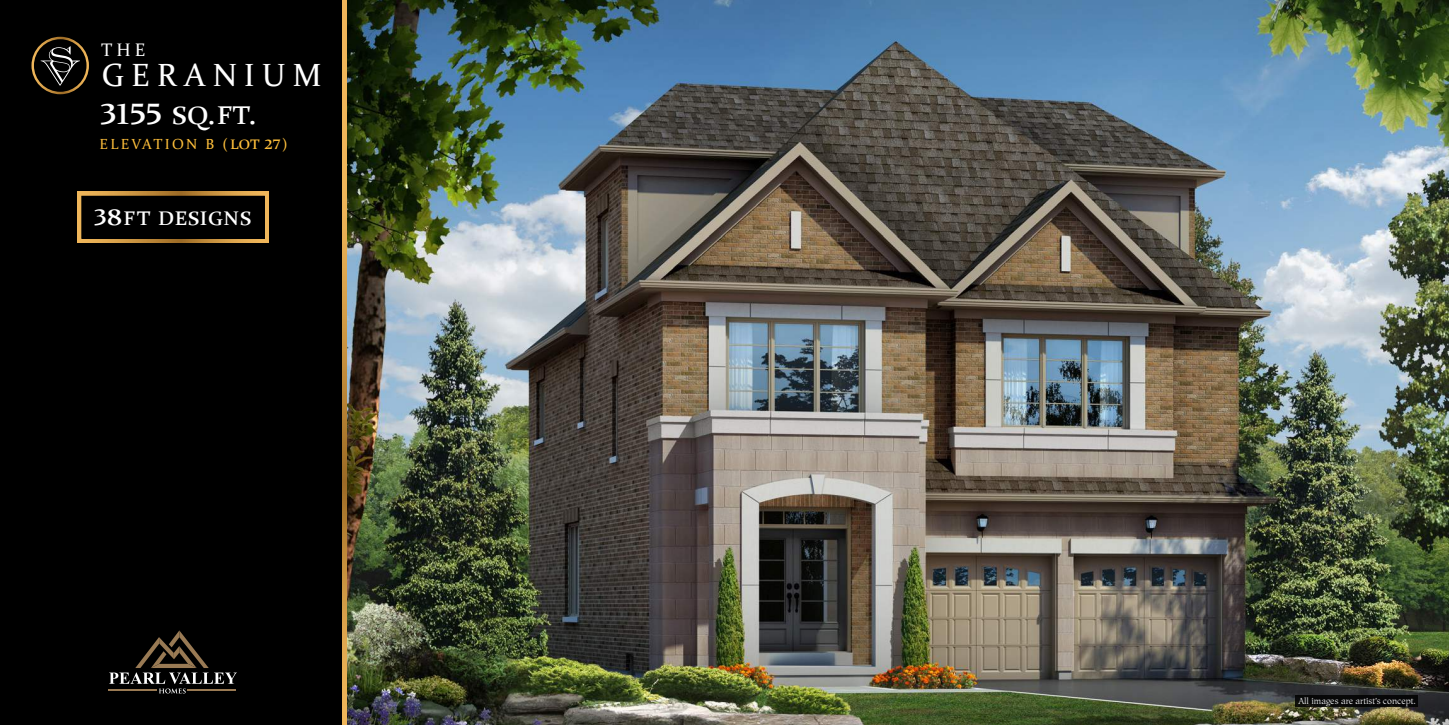
<style>
.page{position:relative;width:1449px;height:725px;background:#fff}
.page>*{position:absolute;margin:0;border:0;box-sizing:border-box;transform-origin:0 0}
.t1{font:34.12px "Constantia";color:#fff}
.t2{font:32.11px "Constantia";letter-spacing:.22em;color:#fff}
.t3{font:26.25px "Constantia";color:#fff}
.t4{font:18.11px "Constantia";color:#fff}
.t5{font:14.61px "Constantia";letter-spacing:.16em;color:#febf3b}
.t6{font:8.75px "Hiroshige Std";color:#e6e7e8}
.s1{font-size:39.38px}
.s2{font-size:18.38px}
.s3{font-size:30.62px}
</style>
<div class="page">
<div style="left:0;top:0;width:1449px;height:724px;background:#000"></div>
<img style="left:346px;top:0;width:1103px;height:724px">
<svg style="left:32px;top:37px;width:57px;height:57px"></svg>
<svg style="left:343px;top:0;width:3px;height:724px;background:#d59e48"></svg>
<div style="left:1295px;top:695px;width:123px;height:12px;background:#070708"></div>
<svg style="left:77px;top:192px;width:192px;height:51px;background:#b6873d"></svg>
<div style="left:82px;top:196px;width:182px;height:42px;background:#000"></div>
<svg style="left:109px;top:630px;width:128px;height:63px"></svg>
<h3 class="t4" style="left:101px;top:37px;width:45px">THE</h3>
<h2 class="t2" style="left:102px;top:53px;width:222px">GERANIUM</h2>
<h1 class="t1" style="left:101px;top:89px;width:157px"><span class="s1">3155</span> SQ.FT.</h1>
<h3 class="t5" style="left:100px;top:134px;width:189px">ELEVATION B (<span class="s2">LOT 27</span>)</h3>
<h3 class="t3" style="left:95px;top:198px;width:158px"><span class="s3">38</span>FT DESIGNS</h3>
<p class="t6" style="left:1298px;top:695px;width:119px">All images are artist’s concept.</p>
</div>
